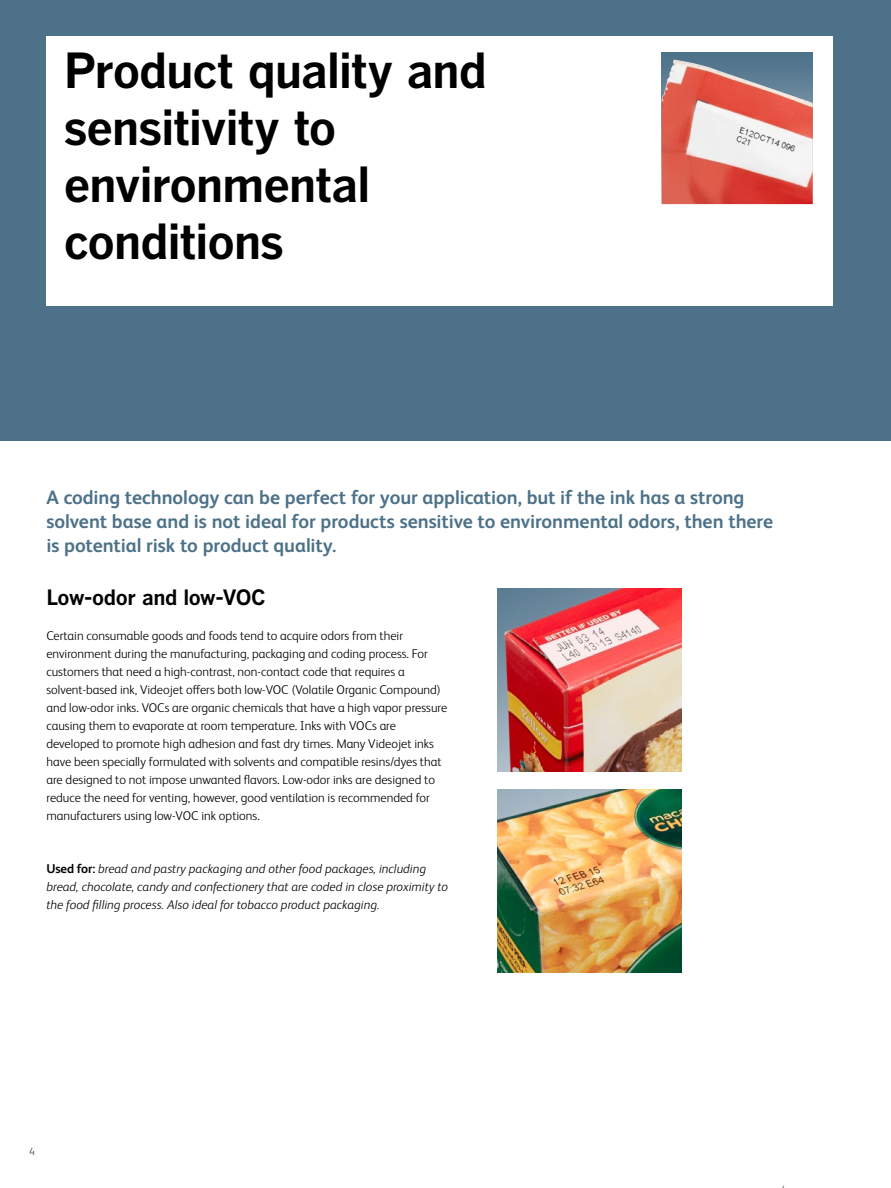
<style>
.page{position:relative;width:891px;height:1188px;background:#fff}
.page>*{position:absolute;margin:0;border:0;box-sizing:border-box;transform-origin:0 0}
.t1{font:700 48px/57px "Benton Gothic";letter-spacing:-.03em;color:#000}
.t2{font:700 21px "Benton Gothic";letter-spacing:-.02em;color:#000}
.t3{font:700 19.5px/24px "FS Albert Pro";letter-spacing:-.005em;color:#4c7189}
.t4{font:300 12.75px/18px "FS Albert Pro";color:#000}
.t5{font:italic 300 12.75px/18px "FS Albert Pro";color:#000}
.t6{font:300 10.5px "FS Albert Pro";color:#414042}
.s1{font-weight:700;font-style:normal}
</style>
<div class="page">
<div style="left:0;top:0;width:891px;height:441px;background:#4c7189"></div>
<div style="left:46px;top:36px;width:787px;height:270px;background:#fff"></div>
<img style="left:498px;top:588px;width:183px;height:184px">
<img style="left:498px;top:789px;width:183px;height:184px">
<div style="left:662px;top:53px;width:151px;height:151px;background:#4e738a"></div>
<img style="left:662px;top:60px;width:151px;height:144px">
<h1 class="t1" style="left:64px;top:43px;width:425px">Product quality and sensitivity to environmental conditions</h1>
<h3 class="t3" style="left:46px;top:485px;width:728px">A coding technology can be perfect for your application, but if the ink has a strong solvent base and is not ideal for products sensitive to environmental odors, then there is potential risk to product quality.</h3>
<h2 class="t2" style="left:46px;top:585px;width:221px">Low-odor and low-VOC</h2>
<p class="t4" style="left:46px;top:626px;width:402px">Certain consumable goods and foods tend to acquire odors from their environment during the manufacturing, packaging and coding process. For customers that need a high-contrast, non-contact code that requires a solvent-based ink, Videojet offers both low-VOC (Volatile Organic Compound) and low-odor inks. VOCs are organic chemicals that have a high vapor pressure causing them to evaporate at room temperature. Inks with VOCs are developed to promote high adhesion and fast dry times. Many Videojet inks have been specially formulated with solvents and compatible resins/dyes that are designed to not impose unwanted flavors. Low-odor inks are designed to reduce the need for venting, however, good ventilation is recommended for manufacturers using low-VOC ink options.</p>
<p class="t5" style="left:46px;top:859px;width:403px"><span class="s1">Used for:</span> bread and pastry packaging and other food packages, including bread, chocolate, candy and confectionery that are coded in close proximity to the food filling process. Also ideal for tobacco product packaging.</p>
<p class="t6" style="left:29px;top:1145px;width:7px">4</p>
</div>
